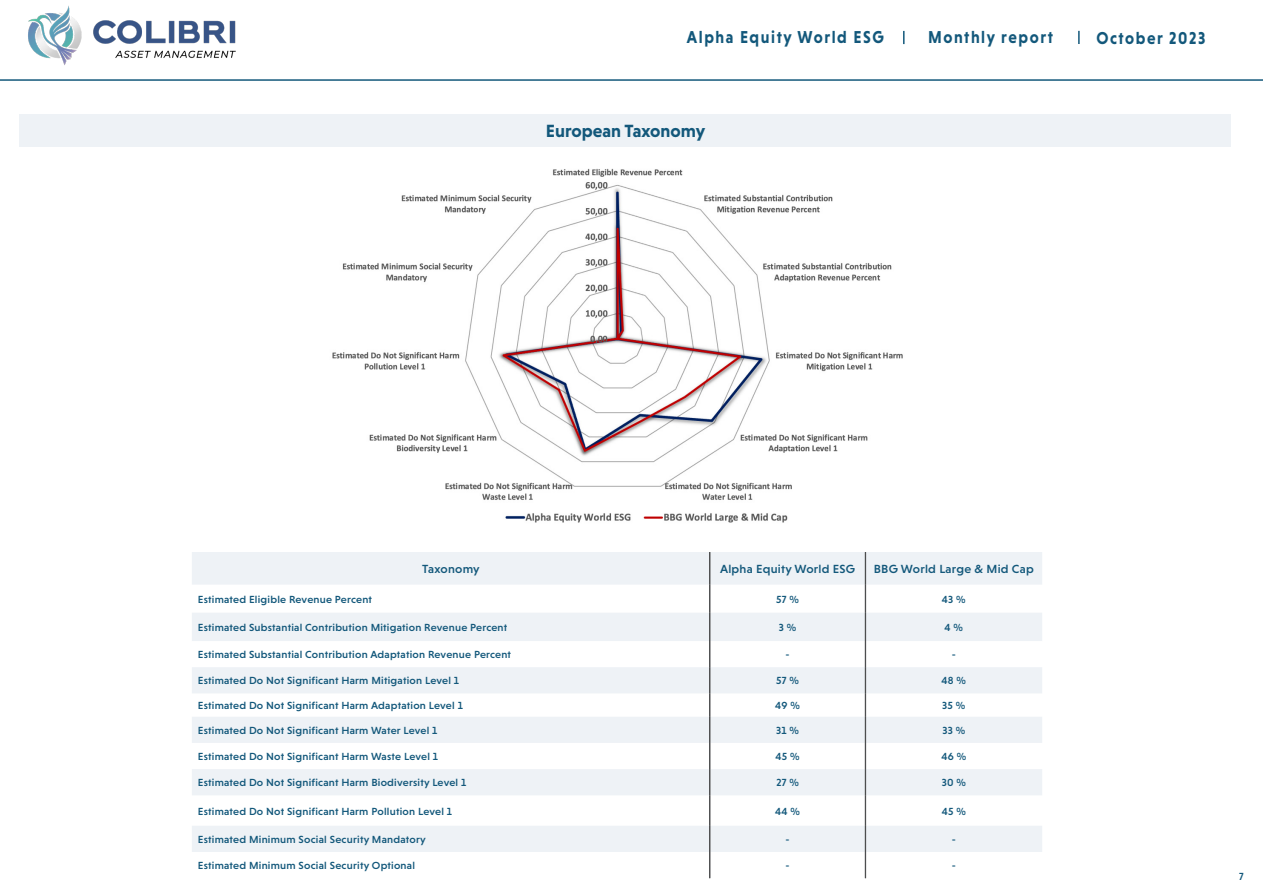
<style>
.page{position:relative;width:1263px;height:893px;background:#fff}
.page>*{position:absolute;margin:0;border:0;box-sizing:border-box;transform-origin:0 0}
.t1{font:700 18px "Niveau Grotesk";color:#13587b}
.t2{font:700 17.55px "Niveau Grotesk";letter-spacing:.1em;color:#13587b;scale:.9 1}
.t3{font:500 12px "Niveau Grotesk";letter-spacing:.02em;color:#13587b;scale:1.05 1}
.t4{font:500 10.5px "Niveau Grotesk";letter-spacing:.02em;color:#13587b;scale:1.05 1}
.t5{font:500 10.5px "Niveau Grotesk";letter-spacing:.02em;color:#13587b}
</style>
<div class="page">
<svg style="left:1078px;top:31px;width:2px;height:13px"></svg>
<img style="left:28px;top:5px;width:208px;height:60px">
<svg style="left:903px;top:31px;width:1px;height:13px"></svg>
<hr style="left:0;top:79px;width:1263px;height:2px;background:#13587b">
<div style="left:19px;top:114px;width:1212px;height:33px;background:#eef2f6"></div>
<svg style="left:192px;top:552px;width:850px;height:274px;fill:#f0f3f7"></svg>
<hr style="left:709px;top:552px;width:1px;height:33px;background:#494a4b">
<hr style="left:710px;top:552px;width:1px;height:33px;background:#494a4b">
<hr style="left:865px;top:552px;width:1px;height:33px;background:#494a4b">
<svg style="left:709px;top:585px;width:2px;height:210px"></svg>
<svg style="left:865px;top:585px;width:1px;height:210px"></svg>
<hr style="left:709px;top:795px;width:1px;height:31px;background:#494a4b">
<hr style="left:710px;top:795px;width:1px;height:31px;background:#494a4b">
<hr style="left:865px;top:795px;width:1px;height:31px;background:#494a4b">
<svg style="left:192px;top:826px;width:850px;height:52px"></svg>
<img style="left:332px;top:168px;width:571px;height:355px">
<h2 class="t2" style="left:687px;top:27px;width:220px">Alpha Equity World ESG</h2>
<h2 class="t2" style="left:928px;top:27px;width:140px">Monthly report</h2>
<h2 class="t2" style="left:1096px;top:28px;width:123px">October 2023</h2>
<p class="t1" style="left:546px;top:121px;width:161px">European Taxonomy</p>
<p class="t3" style="left:422px;top:562px;width:56px">Taxonomy</p>
<p class="t3" style="left:720px;top:562px;width:130px">Alpha Equity World ESG</p>
<p class="t3" style="left:874px;top:562px;width:154px">BBG World Large &amp; Mid Cap</p>
<p class="t4" style="left:198px;top:593px;width:167px">Estimated Eligible Revenue Percent</p>
<p class="t4" style="left:776px;top:593px;width:23px">57 %</p>
<p class="t4" style="left:942px;top:593px;width:24px">43 %</p>
<p class="t4" style="left:198px;top:621px;width:296px">Estimated Substantial Contribution Mitigation Revenue Percent</p>
<p class="t4" style="left:779px;top:621px;width:18px">3 %</p>
<p class="t4" style="left:944px;top:621px;width:19px">4 %</p>
<p class="t4" style="left:198px;top:648px;width:300px">Estimated Substantial Contribution Adaptation Revenue Percent</p>
<p class="t4" style="left:785px;top:648px;width:5px">-</p>
<p class="t4" style="left:952px;top:648px;width:5px">-</p>
<p class="t4" style="left:198px;top:675px;width:250px">Estimated Do Not Significant Harm Mitigation Level 1</p>
<p class="t4" style="left:776px;top:675px;width:23px">57 %</p>
<p class="t4" style="left:941px;top:675px;width:25px">48 %</p>
<p class="t4" style="left:198px;top:699px;width:254px">Estimated Do Not Significant Harm Adaptation Level 1</p>
<p class="t4" style="left:775px;top:699px;width:25px">49 %</p>
<p class="t4" style="left:942px;top:699px;width:24px">35 %</p>
<p class="t4" style="left:198px;top:724px;width:230px">Estimated Do Not Significant Harm Water Level 1</p>
<p class="t4" style="left:776px;top:724px;width:23px">31 %</p>
<p class="t4" style="left:942px;top:724px;width:23px">33 %</p>
<p class="t4" style="left:198px;top:750px;width:230px">Estimated Do Not Significant Harm Waste Level 1</p>
<p class="t4" style="left:775px;top:750px;width:24px">45 %</p>
<p class="t4" style="left:941px;top:750px;width:25px">46 %</p>
<p class="t4" style="left:198px;top:777px;width:257px">Estimated Do Not Significant Harm Biodiversity Level 1</p>
<p class="t4" style="left:776px;top:777px;width:23px">27 %</p>
<p class="t4" style="left:942px;top:777px;width:25px">30 %</p>
<p class="t4" style="left:198px;top:805px;width:244px">Estimated Do Not Significant Harm Pollution Level 1</p>
<p class="t4" style="left:775px;top:805px;width:25px">44 %</p>
<p class="t4" style="left:942px;top:805px;width:24px">45 %</p>
<p class="t4" style="left:198px;top:833px;width:219px">Estimated Minimum Social Security Mandatory</p>
<p class="t4" style="left:785px;top:833px;width:5px">-</p>
<p class="t4" style="left:952px;top:833px;width:5px">-</p>
<p class="t4" style="left:198px;top:859px;width:208px">Estimated Minimum Social Security Optional</p>
<p class="t4" style="left:785px;top:859px;width:5px">-</p>
<p class="t4" style="left:952px;top:859px;width:5px">-</p>
<p class="t5" style="left:1239px;top:870px;width:6px">7</p>
</div>
